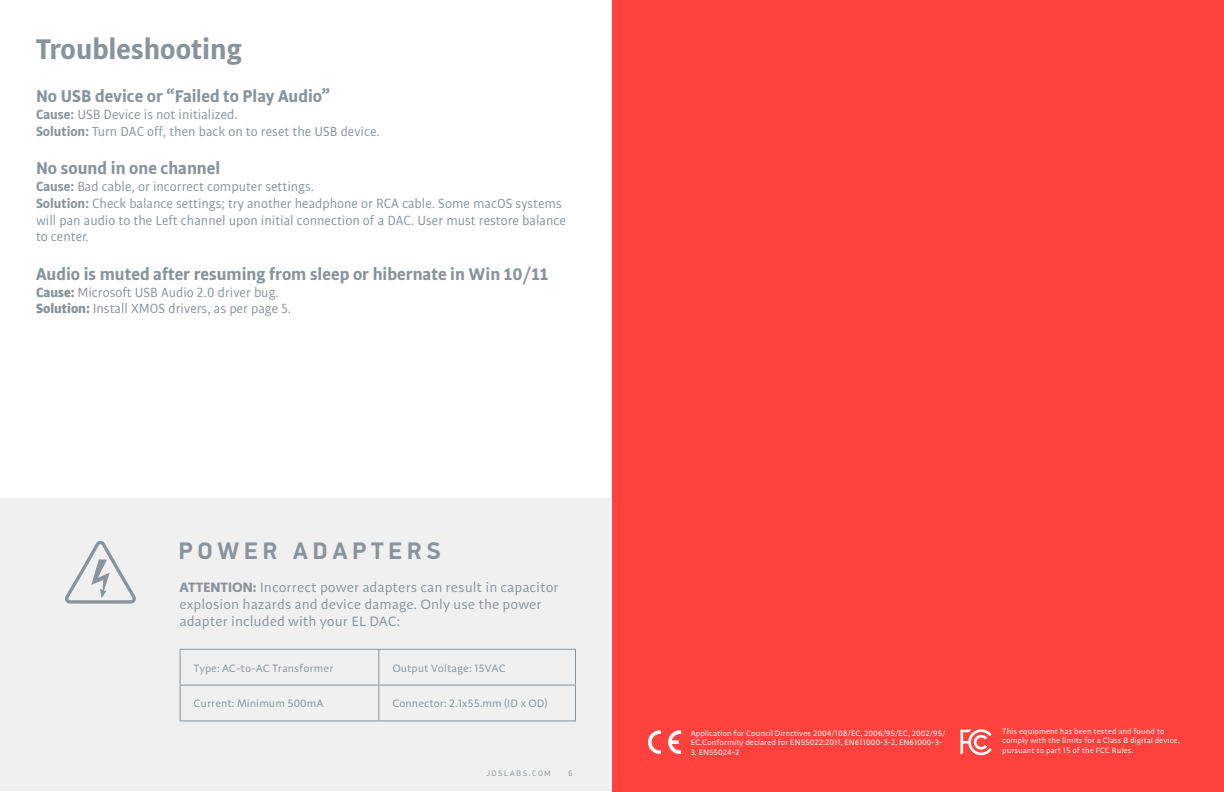
<style>
.page{position:relative;width:1224px;height:792px;background:#fff}
.page>*{position:absolute;margin:0;border:0;box-sizing:border-box;transform-origin:0 0}
.t1{font:700 30px "Bulo";color:#89949a}
.t2{font:700 24px "PF Din Display Pro";letter-spacing:.2em;color:#89949a}
.t3{font:700 18px "Bulo";color:#89949a}
.t4{font:14px/16.8px "Bulo";color:#89949a}
.t5{font:14px/16.8px "Adagio Sans";color:#89949a}
.t6{font:14px/17.3px "Bulo";color:#89949a}
.t7{font:11px "Adagio Sans";color:#89949a}
.t8{font:8px/9.6px "Adagio Sans";color:#fff}
.t9{font:8px "PF Din Display Pro";letter-spacing:.2em;color:#89949a}
.s1{font-weight:700}
.s2{font-style:inherit}
.s3{font-weight:900}
</style>
<div class="page">
<div style="left:612px;top:0;width:612px;height:792px;background:#ff423e"></div>
<svg style="left:648px;top:730px;width:13px;height:24px"></svg>
<svg style="left:668px;top:730px;width:13px;height:24px"></svg>
<svg style="left:960px;top:729px;width:32px;height:26px"></svg>
<div style="left:0;top:499px;width:612px;height:292px;background:#f1f0f0"></div>
<svg style="left:65px;top:541px;width:71px;height:63px"></svg>
<hr style="left:180px;top:649px;width:199px;height:1px;background:#89949a">
<hr style="left:180px;top:650px;width:1px;height:35px;background:#89949a">
<hr style="left:379px;top:649px;width:197px;height:1px;background:#89949a">
<hr style="left:378px;top:650px;width:1px;height:35px;background:#89949a">
<hr style="left:575px;top:650px;width:1px;height:35px;background:#89949a">
<hr style="left:180px;top:685px;width:199px;height:1px;background:#89949a">
<hr style="left:180px;top:686px;width:1px;height:34px;background:#89949a">
<hr style="left:379px;top:685px;width:197px;height:1px;background:#89949a">
<hr style="left:378px;top:686px;width:1px;height:34px;background:#89949a">
<hr style="left:575px;top:686px;width:1px;height:34px;background:#89949a">
<hr style="left:180px;top:720px;width:199px;height:1px;background:#89949a">
<hr style="left:379px;top:720px;width:197px;height:1px;background:#89949a">
<h1 class="t1" style="left:36px;top:29px;width:207px">Troubleshooting</h1>
<p class="t3" style="left:36px;top:85px;width:295px">No USB device or “Failed to Play Audio”</p>
<p class="t6" style="left:36px;top:105px;width:345px"><span class="s1">Cause:</span> <span class="s2">USB Device is not initialized.<br></span><span class="s1">Solution:</span> Turn DAC off, then back on to reset the USB device.</p>
<p class="t3" style="left:36px;top:157px;width:186px">No sound in one channel</p>
<p class="t4" style="left:36px;top:178px;width:531px"><span class="s1">Cause:</span> Bad cable, or incorrect computer settings.<br><span class="s1">Solution:</span> Check balance settings; try another headphone or RCA cable. Some <span class="s2">macOS</span> systems will pan audio to the Left channel upon initial connection of a DAC. User must restore balance to center.</p>
<p class="t3" style="left:36px;top:263px;width:514px">Audio is muted after resuming from sleep or hibernate <span class="s2">in Win 10/11</span></p>
<p class="t4" style="left:36px;top:283px;width:257px"><span class="s3">Cause:</span> Microsoft USB Audio 2.0 driver bug.<br><span class="s3">Solution:</span> Install XMOS drivers, as per page 5.</p>
<h2 class="t2" style="left:179px;top:536px;width:263px">POWER ADAPTERS</h2>
<p class="t5" style="left:180px;top:579px;width:381px"><span class="s1">ATTENTION:</span> Incorrect power adapters can result in capacitor explosion hazards and device damage. Only use the power adapter included with your EL DAC:</p>
<p class="t7" style="left:194px;top:661px;width:141px">Type: AC-to-AC Transformer</p>
<p class="t7" style="left:392px;top:661px;width:115px">Output Voltage: 15VAC</p>
<p class="t7" style="left:194px;top:697px;width:131px">Current: Minimum 500mA</p>
<p class="t7" style="left:392px;top:697px;width:157px">Connector: 2.1x55.mm (ID x OD)</p>
<p class="t9" style="left:486px;top:769px;width:66px">JDSLABS.COM</p>
<p class="t9" style="left:568px;top:769px;width:5px">6</p>
<p class="t8" style="left:691px;top:728px;width:256px">Application for Council Directives 2004/108/EC, 2006/95/EC, 2002/95/<br>EC.Conformity declared for EN55022:2011, EN611000-3-2, EN61000-3-<br>3, EN55024-2</p>
<p class="t8" style="left:1002px;top:726px;width:179px">This equipment has been tested and found to comply with the limits for a Class B digital device, pursuant to part 15 of the FCC Rules.</p>
</div>
